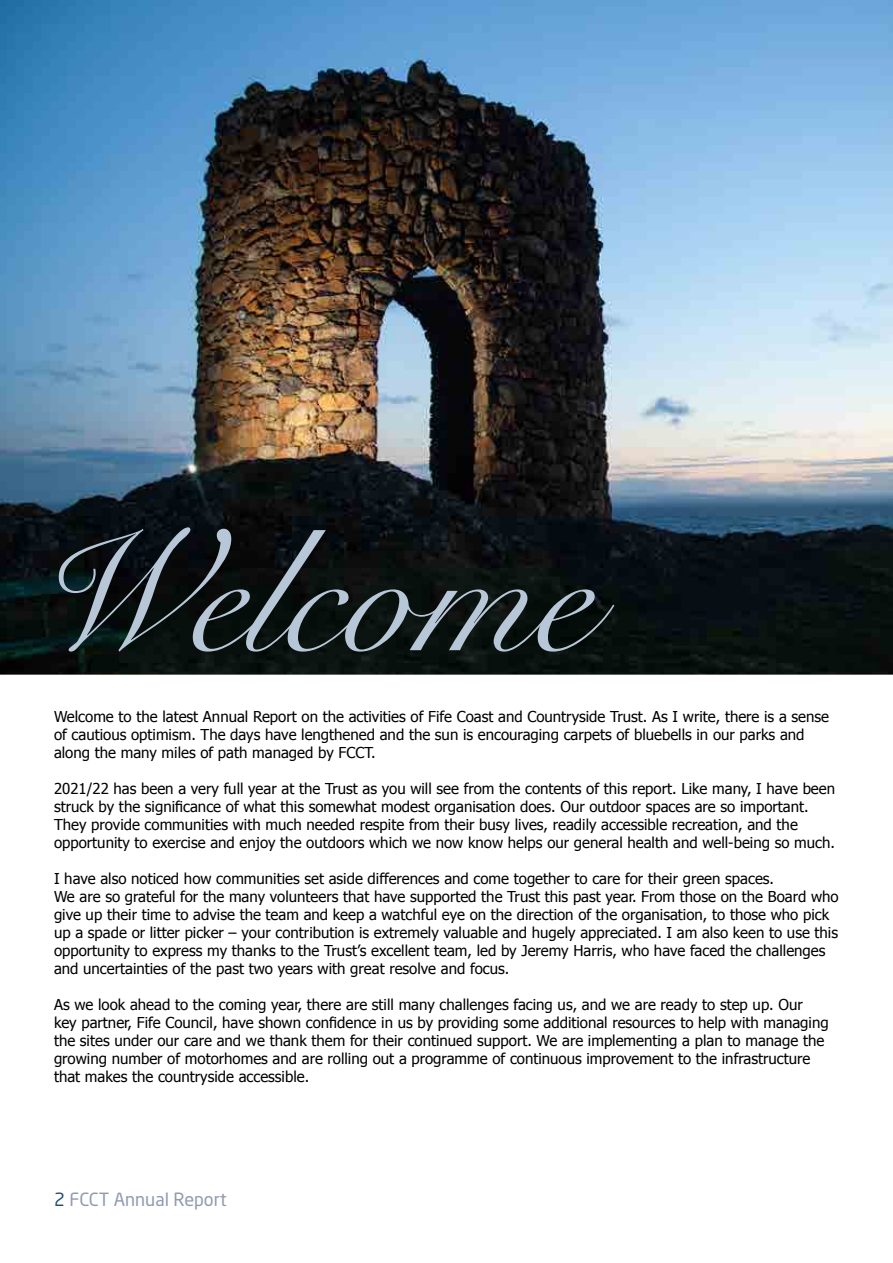
<style>
.page{position:relative;width:893px;height:1263px;background:#fff}
.page>*{position:absolute;margin:0;border:0;box-sizing:border-box;transform-origin:0 0}
.t1{font:172.5px "Snell Roundhand";color:#b8c7d7}
.t2{font:18px "Neo Sans W1 G";color:#909bb1}
.t3{font:15px/18px "Tahoma";color:#000}
.s1{color:#205171}
</style>
<div class="page">
<img style="left:0;top:0;width:893px;height:675px">
<h1 class="t1" style="left:27px;top:457px;width:567px">Welcome</h1>
<p class="t3" style="left:54px;top:706px;width:777px">Welcome to the latest Annual Report on the activities of Fife Coast and Countryside Trust. As I write, there is a sense of cautious optimism. The days have lengthened and the sun is encouraging carpets of bluebells in our parks and along the many miles of path managed by FCCT.</p>
<p class="t3" style="left:54px;top:778px;width:783px">2021/22 has been a very full year at the Trust as you will see from the contents of this report. Like many, I have been struck by the significance of what this somewhat modest organisation does. Our outdoor spaces are so important.<br>They provide communities with much needed respite from their busy lives, readily accessible recreation, and the opportunity to exercise and enjoy the outdoors which we now know helps our general health and well-being so much.</p>
<p class="t3" style="left:54px;top:868px;width:786px">I have also noticed how communities set aside differences and come together to care for their green spaces.<br>We are so grateful for the many volunteers that have supported the Trust this past year. From those on the Board who give up their time to advise the team and keep a watchful eye on the direction of the organisation, to those who pick up a spade or litter picker – your contribution is extremely valuable and hugely appreciated. I am also keen to use this opportunity to express my thanks to the Trust’s excellent team, led by Jeremy Harris, who have faced the challenges and uncertainties of the past two years with great resolve and focus.</p>
<p class="t3" style="left:54px;top:994px;width:776px">As we look ahead to the coming year, there are still many challenges facing us, and we are ready to step up. Our key partner, Fife Council, have shown confidence in us by providing some additional resources to help with managing the sites under our care and we thank them for their continued support. We are implementing a plan to manage the growing number of motorhomes and are rolling out a programme of continuous improvement to the infrastructure that makes the countryside accessible.</p>
<p class="t2" style="left:54px;top:1188px;width:174px"><span class="s1">2</span> FCCT Annual Report</p>
</div>
